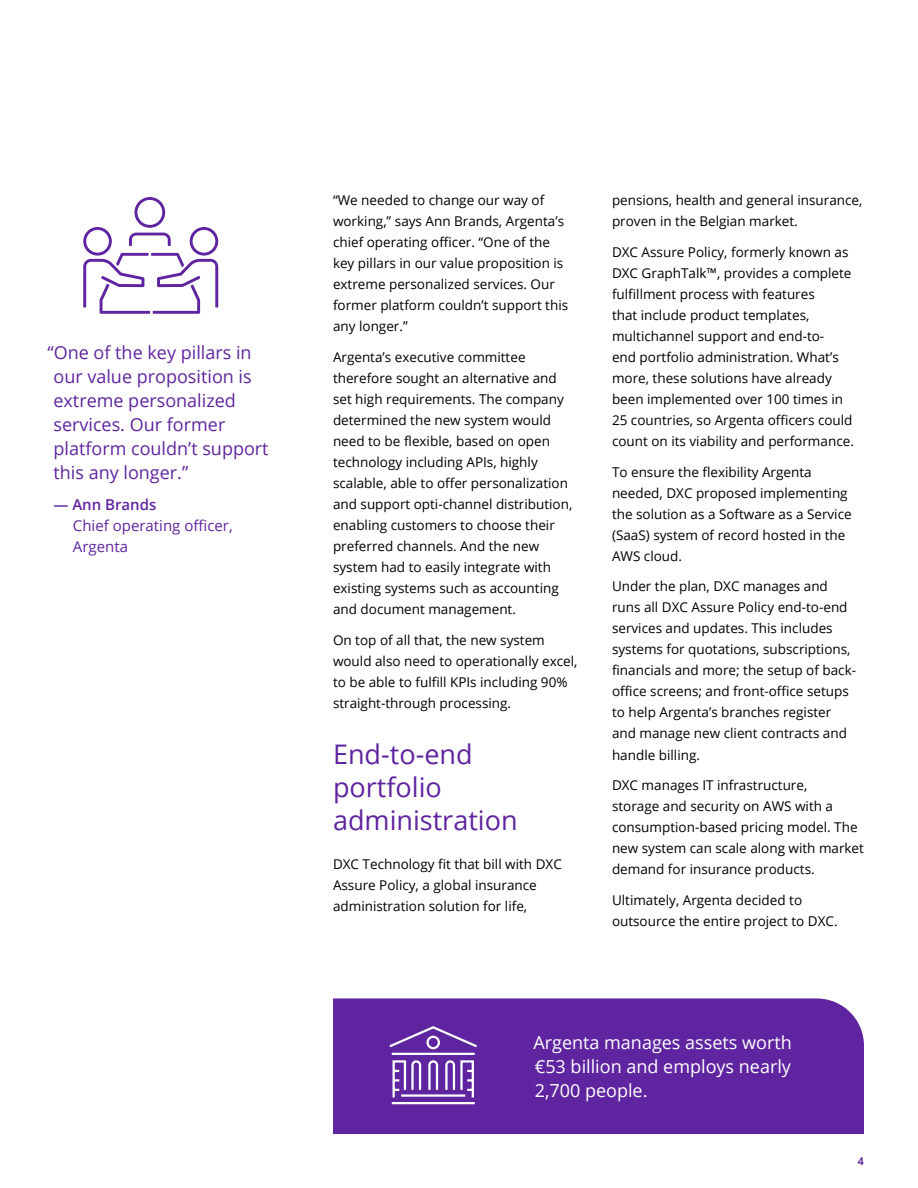
<style>
.page{position:relative;width:918px;height:1188px;background:#fff}
.page>*{position:absolute;margin:0;border:0;box-sizing:border-box;transform-origin:0 0}
.t1{font:27px/33px "Open Sans";color:#5f249f}
.t2{font:18px/24px "Open Sans";color:#5f249f}
.t3{font:18px/24px "Open Sans";color:#fff;text-align:justify}
.t4{font:15px/21px "Open Sans";color:#5f249f}
.t5{font:600 15px "Open Sans";color:#5f249f}
.t6{font:13.5px/21px "Open Sans";color:#000}
.t7{font:10.5px "Open Sans";color:#5f249f}
</style>
<div class="page">
<div style="left:333px;top:998px;width:531px;height:136px;background:#5f249f"></div>
<svg style="left:387px;top:1025px;width:93px;height:80px;background:#8153b3"></svg>
<svg style="left:83px;top:197px;width:136px;height:117px"></svg>
<h2 class="t2" style="left:53px;top:340px;width:217px;text-indent:-6px">“One of the key pillars in our value proposition is extreme personalized services. Our former platform couldn’t support this any longer.”</h2>
<p class="t5" style="left:53px;top:494px;width:105px">— Ann Brands</p>
<p class="t4" style="left:73px;top:514px;width:161px">Chief operating officer,<br>Argenta</p>
<p class="t6" style="left:333px;top:189px;width:237px">“We needed to change our way of working,” says Ann Brands, Argenta’s chief operating officer. “One of the key pillars in our value proposition is extreme personalized services. Our former platform couldn’t support this any longer.”</p>
<p class="t6" style="left:333px;top:346px;width:241px">Argenta’s executive committee therefore sought an alternative and set high requirements. The company determined the new system would need to be flexible, based on open technology including APIs, highly scalable, able to offer personalization and support opti-channel distribution, enabling customers to choose their preferred channels. And the new system had to easily integrate with existing systems such as accounting and document management.</p>
<p class="t6" style="left:333px;top:629px;width:246px">On top of all that, the new system would also need to operationally excel, to be able to fulfill KPIs including 90% straight-through processing.</p>
<h1 class="t1" style="left:333px;top:737px;width:186px">End-to-end portfolio administration</h1>
<p class="t6" style="left:333px;top:853px;width:230px">DXC Technology fit that bill with DXC<br>Assure Policy, a global insurance administration solution for life,</p>
<p class="t6" style="left:612px;top:189px;width:252px">pensions, health and general insurance, proven in the Belgian market.</p>
<p class="t6" style="left:612px;top:241px;width:243px">DXC Assure Policy, formerly known as DXC GraphTalk™, provides a complete fulfillment process with features<br>that include product templates, multichannel support and end-to-<br>end portfolio administration. What’s more, these solutions have already been implemented over 100 times in 25 countries, so Argenta officers could count on its viability and performance.</p>
<p class="t6" style="left:612px;top:461px;width:241px">To ensure the flexibility Argenta needed, DXC proposed implementing the solution as a Software as a Service (SaaS) system of record hosted in the<br>AWS cloud.</p>
<p class="t6" style="left:612px;top:576px;width:246px">Under the plan, DXC manages and runs all DXC Assure Policy end-to-end services and updates. This includes systems for quotations, subscriptions, financials and more; the setup of back&shy;office screens; and front-office setups to help Argenta’s branches register and manage new client contracts and handle billing.</p>
<p class="t6" style="left:612px;top:775px;width:253px">DXC manages IT infrastructure,<br>storage and security on AWS with a consumption-based pricing model. The new system can scale along with market demand for insurance products.</p>
<p class="t6" style="left:612px;top:889px;width:227px">Ultimately, Argenta decided to outsource the entire project to DXC.</p>
<h2 class="t3" style="left:533px;top:1030px;width:260px">Argenta manages assets worth €53 billion and employs nearly 2,700 people.</h2>
<p class="t7" style="left:858px;top:1154px;width:8px">4</p>
</div>
